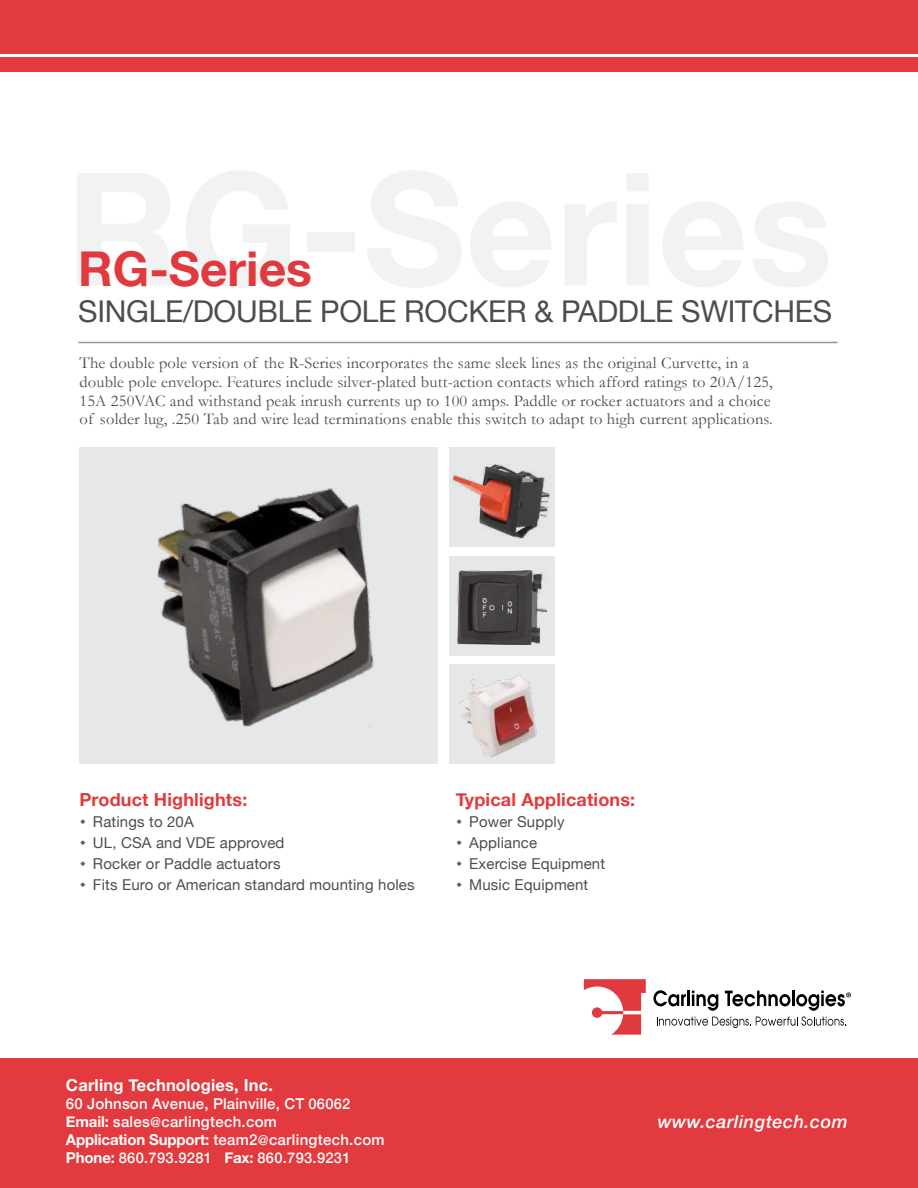
<style>
.page{position:relative;width:918px;height:1188px;background:#fff}
.page>*{position:absolute;margin:0;border:0;box-sizing:border-box;transform-origin:0 0}
.t1{font:700 48px "Helvetica Neue";color:#e13a3e}
.t2{font:30px "Helvetica Neue";letter-spacing:-.01em;color:#4d4d4f}
.t3{font:700 18px "Helvetica Neue";letter-spacing:.01em;color:#e13a3e}
.t4{font:italic 500 18px "Helvetica Neue";letter-spacing:.03em;color:#fff}
.t5{font:16.5px/18.8px "Garamond";letter-spacing:.01em;color:#4d4d4f}
.t6{font:700 16.5px "Helvetica Neue";letter-spacing:.01em;color:#fff}
.t7{font:15px/21px "Helvetica Neue";letter-spacing:.01em;color:#4e4e4f}
.t8{font:500 15px/18px "Helvetica Neue";letter-spacing:.02em;color:#fff}
.t9{font:500 14.7px "Helvetica Neue";letter-spacing:.02em;color:#fff}
.s1{font-size:14.7px}
.s2{font-weight:700}
.s3{font-size:13.5px}
.s4{font-weight:700;font-size:15px}
</style>
<div class="page">
<div style="left:0;top:57px;width:918px;height:15px;background:#e23a3f"></div>
<div style="left:0;top:0;width:918px;height:54px;background:#e23a3f"></div>
<div style="left:0;top:1058px;width:918px;height:130px;background:#e23a3f"></div>
<svg style="left:584px;top:979px;width:62px;height:56px"></svg>
<svg style="left:653px;top:990px;width:198px;height:38px"></svg>
<hr style="left:78px;top:342px;width:760px;height:1px;background:#939598">
<div style="left:79px;top:448px;width:359px;height:316px;background:#e6e7e8"></div>
<div style="left:449px;top:448px;width:106px;height:99px;background:#e6e7e8"></div>
<div style="left:449px;top:556px;width:106px;height:100px;background:#e6e7e8"></div>
<div style="left:449px;top:664px;width:106px;height:100px;background:#e6e7e8"></div>
<img style="left:157px;top:488px;width:217px;height:240px">
<img style="left:460px;top:675px;width:77px;height:83px">
<img style="left:458px;top:571px;width:88px;height:73px">
<img style="left:453px;top:465px;width:97px;height:74px">
<h1 class="t1" style="left:78px;top:250px;width:235px">RG-Series</h1>
<h2 class="t2" style="left:78px;top:300px;width:756px">SINGLE/DOUBLE POLE ROCKER &amp; PADDLE SWITCHES</h2>
<p class="t5" style="left:79px;top:355px;width:695px">The double pole version of the R-Series incorporates the same sleek lines as the original Curvette, in a double pole envelope. Features include silver-plated butt-action contacts which afford ratings to 20A/125, 15A 250VAC and withstand peak inrush currents up to 100 amps. Paddle or rocker actuators and a choice of solder lug, .250 Tab and wire lead terminations enable this switch to adapt to high current applications.</p>
<p class="t3" style="left:79px;top:792px;width:169px">Product Highlights:</p>
<p class="t7" style="left:93px;top:812px;width:323px">Ratings to 20A<br>UL, CSA and VDE approved<br>Rocker or Paddle actuators<br>Fits Euro or American standard mounting holes</p>
<p class="t3" style="left:456px;top:792px;width:181px">Typical Applications:</p>
<p class="t7" style="left:469px;top:812px;width:137px">Power Supply<br>Appliance<br>Exercise Equipment<br>Music Equipment</p>
<p class="t6" style="left:66px;top:1079px;width:208px">Carling Technologies, Inc.</p>
<p class="t8" style="left:66px;top:1096px;width:320px">60 Johnson Avenue, Plainville, CT <span class="s1">06062<br></span><span class="s2">Email:</span> sales<span class="s3">@</span>carlingtech.com<br><span class="s2">Application Support:</span> team2<span class="s3">@</span>carlingtech.com</p>
<p class="t9" style="left:66px;top:1152px;width:286px"><span class="s4">Phone:</span> 860.793.9281 <span class="s4">Fax:</span> 860.793.9231</p>
<p class="t4" style="left:658px;top:1115px;width:192px">www.carlingtech.com</p>
</div>
